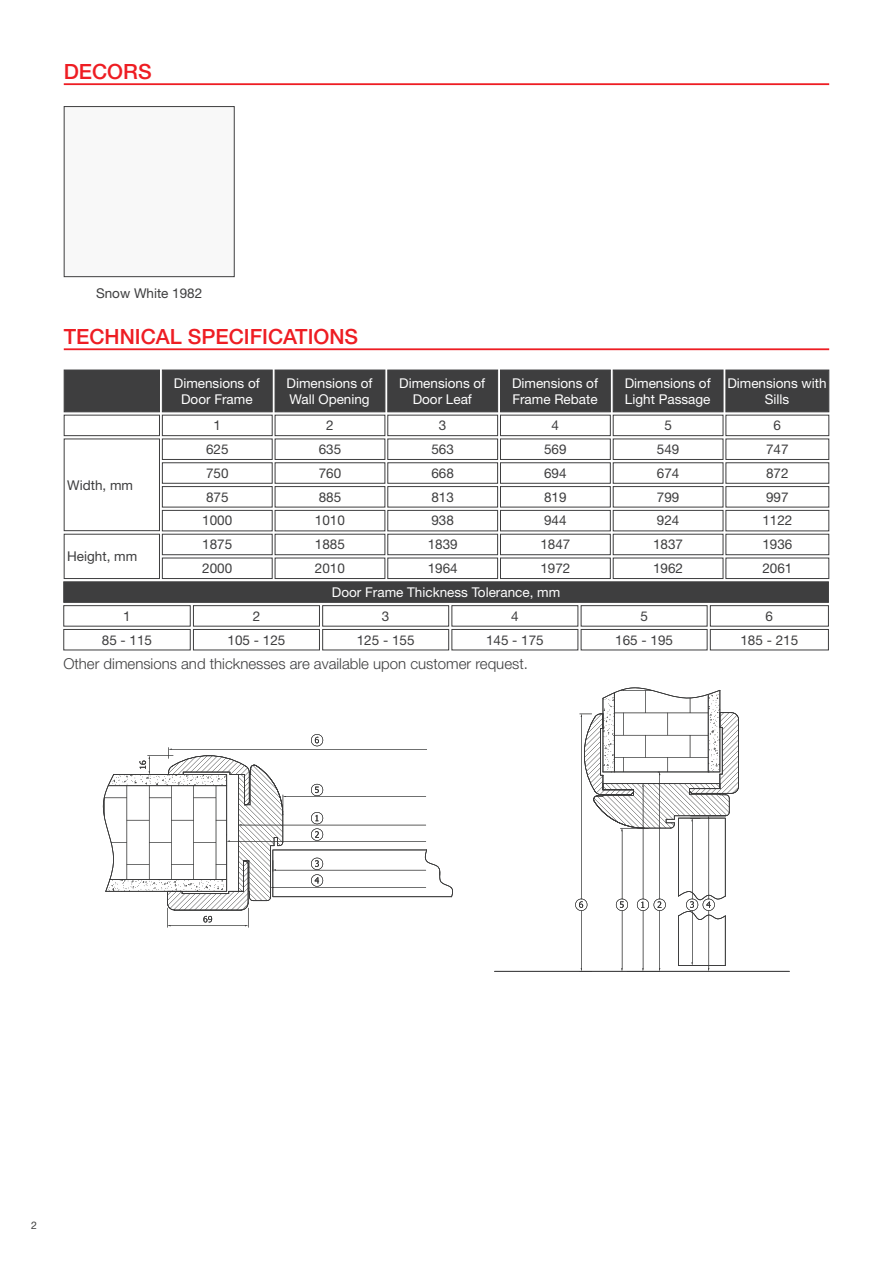
<style>
.page{position:relative;width:893px;height:1263px;background:#fff}
.page>*{position:absolute;margin:0;border:0;box-sizing:border-box;transform-origin:0 0}
.t1{font:500 21px "Helvetica Neue LT Std";color:#ee1d23}
.t2{font:300 15px "Helvetica Neue LT Std";color:#3e3e3f}
.t3{font:13.5px "Helvetica Neue LT Std";color:#3e3e3f}
.t4{font:13.5px/16.2px "Helvetica Neue LT Std";color:#fff;text-align:center}
.t5{font:10.5px "Helvetica Neue LT Std";color:#3e3e3f}
</style>
<div class="page">
<div style="left:64px;top:106px;width:171px;height:171px;background:#f8f8f8;border:1px solid #3e3e3f"></div>
<hr style="left:64px;top:83px;width:765px;height:2px;background:#ee1d23">
<svg style="left:103px;top:734px;width:350px;height:193px"></svg>
<svg style="left:494px;top:687px;width:296px;height:285px"></svg>
<hr style="left:64px;top:348px;width:765px;height:2px;background:#ee1d23">
<div style="left:64px;top:415px;width:96px;height:21px;border:1px solid #3e3e3f"></div>
<div style="left:64px;top:439px;width:96px;height:92px;border:1px solid #3e3e3f"></div>
<div style="left:162px;top:415px;width:111px;height:21px;border:1px solid #3e3e3f"></div>
<div style="left:162px;top:439px;width:111px;height:21px;border:1px solid #3e3e3f"></div>
<div style="left:275px;top:415px;width:110px;height:21px;border:1px solid #3e3e3f"></div>
<div style="left:275px;top:439px;width:110px;height:21px;border:1px solid #3e3e3f"></div>
<div style="left:162px;top:462px;width:111px;height:22px;border:1px solid #3e3e3f"></div>
<div style="left:275px;top:462px;width:110px;height:22px;border:1px solid #3e3e3f"></div>
<div style="left:162px;top:370px;width:111px;height:42px;background:#3e3e3f"></div>
<div style="left:64px;top:370px;width:96px;height:42px;background:#3e3e3f"></div>
<div style="left:275px;top:370px;width:110px;height:42px;background:#3e3e3f"></div>
<div style="left:387px;top:415px;width:111px;height:21px;border:1px solid #3e3e3f"></div>
<div style="left:387px;top:439px;width:111px;height:21px;border:1px solid #3e3e3f"></div>
<div style="left:500px;top:415px;width:111px;height:21px;border:1px solid #3e3e3f"></div>
<div style="left:500px;top:439px;width:111px;height:21px;border:1px solid #3e3e3f"></div>
<div style="left:387px;top:462px;width:111px;height:22px;border:1px solid #3e3e3f"></div>
<div style="left:500px;top:462px;width:111px;height:22px;border:1px solid #3e3e3f"></div>
<div style="left:387px;top:370px;width:111px;height:42px;background:#3e3e3f"></div>
<div style="left:500px;top:370px;width:111px;height:42px;background:#3e3e3f"></div>
<div style="left:613px;top:415px;width:110px;height:21px;border:1px solid #3e3e3f"></div>
<div style="left:613px;top:439px;width:110px;height:21px;border:1px solid #3e3e3f"></div>
<div style="left:613px;top:462px;width:110px;height:22px;border:1px solid #3e3e3f"></div>
<div style="left:613px;top:370px;width:110px;height:42px;background:#3e3e3f"></div>
<div style="left:725px;top:415px;width:104px;height:21px;border:1px solid #3e3e3f"></div>
<div style="left:725px;top:439px;width:104px;height:21px;border:1px solid #3e3e3f"></div>
<div style="left:725px;top:462px;width:104px;height:22px;border:1px solid #3e3e3f"></div>
<div style="left:725px;top:370px;width:104px;height:42px;background:#3e3e3f"></div>
<div style="left:162px;top:486px;width:111px;height:21px;border:1px solid #3e3e3f"></div>
<div style="left:275px;top:486px;width:110px;height:21px;border:1px solid #3e3e3f"></div>
<div style="left:162px;top:510px;width:111px;height:21px;border:1px solid #3e3e3f"></div>
<div style="left:275px;top:510px;width:110px;height:21px;border:1px solid #3e3e3f"></div>
<div style="left:387px;top:486px;width:111px;height:21px;border:1px solid #3e3e3f"></div>
<div style="left:500px;top:486px;width:111px;height:21px;border:1px solid #3e3e3f"></div>
<div style="left:387px;top:510px;width:111px;height:21px;border:1px solid #3e3e3f"></div>
<div style="left:500px;top:510px;width:111px;height:21px;border:1px solid #3e3e3f"></div>
<div style="left:613px;top:486px;width:110px;height:21px;border:1px solid #3e3e3f"></div>
<div style="left:613px;top:510px;width:110px;height:21px;border:1px solid #3e3e3f"></div>
<div style="left:725px;top:486px;width:104px;height:21px;border:1px solid #3e3e3f"></div>
<div style="left:725px;top:510px;width:104px;height:21px;border:1px solid #3e3e3f"></div>
<div style="left:64px;top:534px;width:96px;height:45px;border:1px solid #3e3e3f"></div>
<div style="left:162px;top:534px;width:111px;height:21px;border:1px solid #3e3e3f"></div>
<div style="left:275px;top:534px;width:110px;height:21px;border:1px solid #3e3e3f"></div>
<div style="left:162px;top:558px;width:111px;height:21px;border:1px solid #3e3e3f"></div>
<div style="left:275px;top:558px;width:110px;height:21px;border:1px solid #3e3e3f"></div>
<div style="left:387px;top:534px;width:111px;height:21px;border:1px solid #3e3e3f"></div>
<div style="left:500px;top:534px;width:111px;height:21px;border:1px solid #3e3e3f"></div>
<div style="left:387px;top:558px;width:111px;height:21px;border:1px solid #3e3e3f"></div>
<div style="left:500px;top:558px;width:111px;height:21px;border:1px solid #3e3e3f"></div>
<div style="left:613px;top:534px;width:110px;height:21px;border:1px solid #3e3e3f"></div>
<div style="left:613px;top:558px;width:110px;height:21px;border:1px solid #3e3e3f"></div>
<div style="left:725px;top:534px;width:104px;height:21px;border:1px solid #3e3e3f"></div>
<div style="left:725px;top:558px;width:104px;height:21px;border:1px solid #3e3e3f"></div>
<div style="left:63px;top:605px;width:128px;height:21px;border:1px solid #3e3e3f"></div>
<div style="left:63px;top:629px;width:128px;height:21px;border:1px solid #3e3e3f"></div>
<div style="left:193px;top:605px;width:127px;height:21px;border:1px solid #3e3e3f"></div>
<div style="left:193px;top:629px;width:127px;height:21px;border:1px solid #3e3e3f"></div>
<div style="left:322px;top:605px;width:127px;height:21px;border:1px solid #3e3e3f"></div>
<div style="left:322px;top:629px;width:127px;height:21px;border:1px solid #3e3e3f"></div>
<div style="left:451px;top:605px;width:127px;height:21px;border:1px solid #3e3e3f"></div>
<div style="left:451px;top:629px;width:127px;height:21px;border:1px solid #3e3e3f"></div>
<div style="left:581px;top:605px;width:126px;height:21px;border:1px solid #3e3e3f"></div>
<div style="left:581px;top:629px;width:126px;height:21px;border:1px solid #3e3e3f"></div>
<div style="left:710px;top:605px;width:119px;height:21px;border:1px solid #3e3e3f"></div>
<div style="left:710px;top:629px;width:119px;height:21px;border:1px solid #3e3e3f"></div>
<div style="left:63px;top:581px;width:766px;height:22px;background:#3e3e3f;border:1px solid #3e3e3f"></div>
<p class="t1" style="left:64px;top:59px;width:89px">DECORS</p>
<p class="t3" style="left:96px;top:285px;width:108px">Snow White 1982</p>
<p class="t1" style="left:64px;top:324px;width:296px">TECHNICAL SPECIFICATIONS</p>
<p class="t3" style="left:67px;top:477px;width:67px">Width, mm</p>
<p class="t3" style="left:67px;top:548px;width:72px">Height, mm</p>
<p class="t3" style="left:123px;top:608px;width:9px">1</p>
<p class="t3" style="left:102px;top:632px;width:52px">85 - 115</p>
<p class="t4" style="left:174px;top:375px;width:88px">Dimensions of<br>Door Frame</p>
<p class="t4" style="left:287px;top:375px;width:88px;text-align:left">Dimensions of<br>Wall Opening</p>
<p class="t4" style="left:399px;top:375px;width:88px">Dimensions of<br>Door Leaf</p>
<p class="t4" style="left:512px;top:375px;width:88px;text-align:left">Dimensions of<br>Frame Rebate</p>
<p class="t4" style="left:625px;top:375px;width:88px;text-align:left">Dimensions of<br>Light Passage</p>
<p class="t4" style="left:727px;top:375px;width:101px">Dimensions with<br>Sills</p>
<p class="t3" style="left:214px;top:417px;width:9px">1</p>
<p class="t3" style="left:206px;top:441px;width:24px">625</p>
<p class="t3" style="left:326px;top:417px;width:9px">2</p>
<p class="t3" style="left:319px;top:441px;width:24px">635</p>
<p class="t3" style="left:206px;top:465px;width:24px">750</p>
<p class="t3" style="left:319px;top:465px;width:24px">760</p>
<p class="t3" style="left:439px;top:417px;width:9px">3</p>
<p class="t3" style="left:431px;top:441px;width:24px">563</p>
<p class="t3" style="left:552px;top:417px;width:9px">4</p>
<p class="t3" style="left:544px;top:441px;width:24px">569</p>
<p class="t3" style="left:431px;top:465px;width:24px">668</p>
<p class="t3" style="left:544px;top:465px;width:24px">694</p>
<p class="t3" style="left:664px;top:417px;width:9px">5</p>
<p class="t3" style="left:657px;top:441px;width:24px">549</p>
<p class="t3" style="left:657px;top:465px;width:24px">674</p>
<p class="t3" style="left:774px;top:417px;width:9px">6</p>
<p class="t3" style="left:766px;top:441px;width:24px">747</p>
<p class="t3" style="left:766px;top:465px;width:24px">872</p>
<p class="t3" style="left:206px;top:489px;width:24px">875</p>
<p class="t3" style="left:319px;top:489px;width:24px">885</p>
<p class="t3" style="left:202px;top:513px;width:32px">1000</p>
<p class="t3" style="left:315px;top:513px;width:32px">1010</p>
<p class="t3" style="left:431px;top:489px;width:24px">813</p>
<p class="t3" style="left:544px;top:489px;width:24px">819</p>
<p class="t3" style="left:431px;top:513px;width:24px">938</p>
<p class="t3" style="left:544px;top:513px;width:24px">944</p>
<p class="t3" style="left:657px;top:489px;width:24px">799</p>
<p class="t3" style="left:657px;top:513px;width:24px">924</p>
<p class="t3" style="left:766px;top:489px;width:24px">997</p>
<p class="t3" style="left:762px;top:513px;width:32px">1122</p>
<p class="t3" style="left:202px;top:536px;width:32px">1875</p>
<p class="t3" style="left:315px;top:536px;width:32px">1885</p>
<p class="t3" style="left:202px;top:560px;width:32px">2000</p>
<p class="t3" style="left:315px;top:560px;width:32px">2010</p>
<p class="t3" style="left:428px;top:536px;width:32px">1839</p>
<p class="t3" style="left:540px;top:536px;width:32px">1847</p>
<p class="t3" style="left:428px;top:560px;width:32px">1964</p>
<p class="t3" style="left:540px;top:560px;width:32px">1972</p>
<p class="t3" style="left:653px;top:536px;width:32px">1837</p>
<p class="t3" style="left:653px;top:560px;width:32px">1962</p>
<p class="t3" style="left:762px;top:536px;width:32px">1936</p>
<p class="t3" style="left:762px;top:560px;width:32px">2061</p>
<p class="t4" style="left:332px;top:584px;width:230px">Door Frame Thickness Tolerance, mm</p>
<p class="t3" style="left:253px;top:608px;width:9px">2</p>
<p class="t3" style="left:228px;top:632px;width:59px">105 - 125</p>
<p class="t3" style="left:382px;top:608px;width:9px">3</p>
<p class="t3" style="left:357px;top:632px;width:59px">125 - 155</p>
<p class="t3" style="left:511px;top:608px;width:9px">4</p>
<p class="t3" style="left:486px;top:632px;width:59px">145 - 175</p>
<p class="t3" style="left:640px;top:608px;width:9px">5</p>
<p class="t3" style="left:615px;top:632px;width:59px">165 - 195</p>
<p class="t3" style="left:766px;top:608px;width:9px">6</p>
<p class="t3" style="left:740px;top:632px;width:59px">185 - 215</p>
<p class="t2" style="left:63px;top:655px;width:466px">Other dimensions and thicknesses are available upon customer request.</p>
<p class="t5" style="left:31px;top:1219px;width:7px">2</p>
</div>
